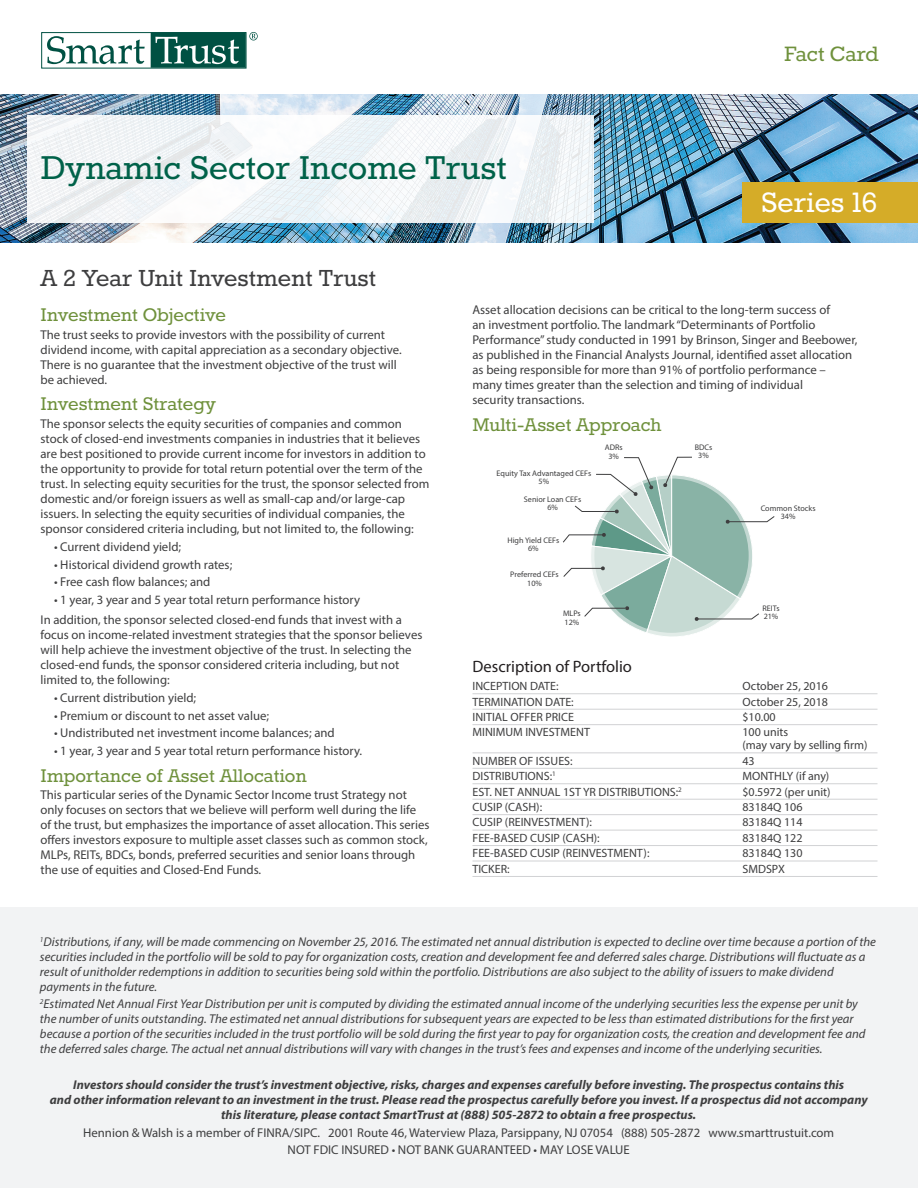
<style>
.page{position:relative;width:918px;height:1188px;background:#fff}
.page>*{position:absolute;margin:0;border:0;box-sizing:border-box;transform-origin:0 0}
.t1{font:40.5px "Rokkitt";color:#006249}
.series{font:34.5px "Rokkitt";color:#fff}
.t2{font:28.5px "Rokkitt";color:#3e3e3f}
.t3{font:25.5px "Rokkitt";color:#6f913c}
.t4{font:22.5px "Rokkitt";color:#6f913c}
.t5{font:16.5px "Myriad Pro";color:#231f20}
.body_text{font:12.75px/15px "Myriad Pro";color:#3e3e3f}
.footnote{font:italic 12.75px/15px "Myriad Pro";color:#3e3e3f}
.footer_text_-_side1{font:italic 700 12.75px/15px "Myriad Pro";color:#3e3e3f;text-align:center}
.Bulleted_Body_text{font:12.75px "Myriad Pro";color:#3e3e3f}
.footer_text_-_side1-2{font:12.75px "Myriad Pro";color:#3e3e3f}
.row_style1a{font:12px/12.8px "Myriad Pro";color:#3e3e3f}
.t6{font:8.1px/8.1px "Myriad Pro";color:#3e3e3f;text-align:center}
</style>
<div class="page">
<img style="left:0;top:94px;width:918px;height:149px">
<div style="left:41px;top:32px;width:205px;height:37px;border:1px solid #005143"></div>
<svg style="left:47px;top:36px;width:98px;height:28px"></svg>
<svg style="left:151px;top:32px;width:107px;height:36px"></svg>
<div style="left:27px;top:115px;width:567px;height:108px;background:linear-gradient(to right,#f2f5f6,#f0f4f7)"></div>
<div style="left:742px;top:182px;width:176px;height:41px;background:#d5ac28"></div>
<div style="left:0;top:907px;width:918px;height:281px;background:#f2f3f4"></div>
<hr style="left:472px;top:693px;width:406px;height:1px;background:#d1d2d4">
<hr style="left:472px;top:709px;width:406px;height:1px;background:#d1d2d4">
<hr style="left:472px;top:724px;width:406px;height:1px;background:#d1d2d4">
<hr style="left:472px;top:752px;width:406px;height:1px;background:#d1d2d4">
<hr style="left:472px;top:768px;width:406px;height:1px;background:#d1d2d4">
<hr style="left:472px;top:783px;width:406px;height:1px;background:#d1d2d4">
<hr style="left:472px;top:799px;width:406px;height:1px;background:#d1d2d4">
<hr style="left:472px;top:814px;width:406px;height:1px;background:#d1d2d4">
<hr style="left:472px;top:830px;width:406px;height:1px;background:#d1d2d4">
<hr style="left:472px;top:845px;width:406px;height:1px;background:#d1d2d4">
<hr style="left:472px;top:861px;width:406px;height:1px;background:#d1d2d4">
<hr style="left:472px;top:876px;width:406px;height:1px;background:#d1d2d4">
<svg style="left:563px;top:456px;width:212px;height:181px"></svg>
<p class="t1" style="left:40px;top:149px;width:468px">Dynamic Sector Income Trust</p>
<p class="t2" style="left:40px;top:264px;width:337px">A 2 Year Unit Investment Trust</p>
<p class="t3" style="left:784px;top:42px;width:96px">Fact Card</p>
<p class="series" style="left:761px;top:186px;width:118px">Series 16</p>
<p class="t4" style="left:40px;top:304px;width:187px">Investment Objective</p>
<p class="body_text" style="left:40px;top:327px;width:363px">The trust seeks to provide investors with the possibility of current dividend income, with capital appreciation as a secondary objective.<br>There is no guarantee that the investment objective of the trust will be achieved.</p>
<p class="t4" style="left:40px;top:394px;width:177px">Investment Strategy</p>
<p class="body_text" style="left:40px;top:416px;width:391px">The sponsor selects the equity securities of companies and common stock of closed-end investments companies in industries that it believes are best positioned to provide current income for investors in addition to the opportunity to provide for total return potential over the term of the trust. In selecting equity securities for the trust, the sponsor selected from domestic and/or foreign issuers as well as small-cap and/or large-cap issuers. In selecting the equity securities of individual companies, the sponsor considered criteria including, but not limited to, the following:</p>
<p class="Bulleted_Body_text" style="left:54px;top:539px;width:129px">• Current dividend yield;</p>
<p class="Bulleted_Body_text" style="left:54px;top:556px;width:180px">• Historical dividend growth rates;</p>
<p class="Bulleted_Body_text" style="left:54px;top:574px;width:158px">• Free cash flow balances; and</p>
<p class="Bulleted_Body_text" style="left:54px;top:592px;width:308px">• 1 year, 3 year and 5 year total return performance history</p>
<p class="body_text" style="left:40px;top:612px;width:383px">In addition, the sponsor selected closed-end funds that invest with a focus on income-related investment strategies that the sponsor believes will help achieve the investment objective of the trust. In selecting the closed-end funds, the sponsor considered criteria including, but not limited to, the following:</p>
<p class="Bulleted_Body_text" style="left:54px;top:690px;width:144px">• Current distribution yield;</p>
<p class="Bulleted_Body_text" style="left:54px;top:708px;width:217px">• Premium or discount to net asset value;</p>
<p class="Bulleted_Body_text" style="left:54px;top:725px;width:282px">• Undistributed net investment income balances; and</p>
<p class="Bulleted_Body_text" style="left:54px;top:743px;width:310px">• 1 year, 3 year and 5 year total return performance history.</p>
<p class="t4" style="left:40px;top:765px;width:268px">Importance of Asset Allocation</p>
<p class="body_text" style="left:40px;top:787px;width:391px">This particular series of the Dynamic Sector Income trust Strategy not only focuses on sectors that we believe will perform well during the life of the trust, but emphasizes the importance of asset allocation. This series offers investors exposure to multiple asset classes such as common stock, MLPs, REITs, BDCs, bonds, preferred securities and senior loans through the use of equities and Closed-End Funds.</p>
<p class="body_text" style="left:472px;top:302px;width:386px">Asset allocation decisions can be critical to the long-term success of<br>an investment portfolio. The landmark “Determinants of Portfolio Performance” study conducted in 1991 by Brinson, Singer and Beebower, as published in the Financial Analysts Journal, identified asset allocation as being responsible for more than 91% of portfolio performance – many times greater than the selection and timing of individual<br>security transactions.</p>
<p class="t4" style="left:472px;top:414px;width:191px">Multi-Asset Approach</p>
<p class="t6" style="left:497px;top:469px;width:96px">Equity Tax Advantaged CEFs<br>5%</p>
<p class="t6" style="left:524px;top:495px;width:59px">Senior Loan CEFs<br>6%</p>
<p class="t6" style="left:507px;top:536px;width:53px">High Yield CEFs<br>6%</p>
<p class="t6" style="left:510px;top:571px;width:50px">Preferred CEFs<br>10%</p>
<p class="t6" style="left:563px;top:610px;width:19px;text-align:left">MLPs<br>12%</p>
<p class="t6" style="left:605px;top:444px;width:19px">ADRs<br>3%</p>
<p class="t6" style="left:695px;top:443px;width:19px">BDCs<br>3%</p>
<p class="t6" style="left:761px;top:504px;width:56px">Common Stocks<br>34%</p>
<p class="t6" style="left:763px;top:604px;width:19px;text-align:left">REITs<br>21%</p>
<p class="t5" style="left:472px;top:656px;width:161px">Description of Portfolio</p>
<p class="row_style1a" style="left:472px;top:680px;width:88px">INCEPTION DATE:</p>
<p class="row_style1a" style="left:742px;top:680px;width:87px">October 25, 2016</p>
<p class="row_style1a" style="left:472px;top:695px;width:103px">TERMINATION DATE:</p>
<p class="row_style1a" style="left:742px;top:695px;width:87px">October 25, 2018</p>
<p class="row_style1a" style="left:472px;top:710px;width:103px">INITIAL OFFER PRICE</p>
<p class="row_style1a" style="left:742px;top:710px;width:35px">$10.00</p>
<p class="row_style1a" style="left:472px;top:726px;width:119px">MINIMUM INVESTMENT</p>
<p class="row_style1a" style="left:742px;top:726px;width:126px">100 units<br>(may vary by selling firm)</p>
<p class="row_style1a" style="left:472px;top:754px;width:102px">NUMBER OF ISSUES:</p>
<p class="row_style1a" style="left:742px;top:754px;width:14px">43</p>
<p class="row_style1a" style="left:472px;top:770px;width:85px">DISTRIBUTIONS:<sup>1</sup></p>
<p class="row_style1a" style="left:742px;top:770px;width:88px">MONTHLY (if any)</p>
<p class="row_style1a" style="left:472px;top:785px;width:211px">EST. NET ANNUAL 1ST YR DISTRIBUTIONS:<sup>2</sup></p>
<p class="row_style1a" style="left:742px;top:785px;width:90px">$0.5972 (per unit)</p>
<p class="row_style1a" style="left:472px;top:800px;width:71px">CUSIP (CASH):</p>
<p class="row_style1a" style="left:742px;top:800px;width:62px">83184Q 106</p>
<p class="row_style1a" style="left:472px;top:816px;width:121px">CUSIP (REINVESTMENT):</p>
<p class="row_style1a" style="left:742px;top:816px;width:62px">83184Q 114</p>
<p class="row_style1a" style="left:472px;top:831px;width:129px">FEE-BASED CUSIP (CASH):</p>
<p class="row_style1a" style="left:742px;top:831px;width:62px">83184Q 122</p>
<p class="row_style1a" style="left:472px;top:847px;width:179px">FEE-BASED CUSIP (REINVESTMENT):</p>
<p class="row_style1a" style="left:742px;top:847px;width:62px">83184Q 130</p>
<p class="row_style1a" style="left:472px;top:862px;width:39px">TICKER:</p>
<p class="row_style1a" style="left:742px;top:862px;width:44px">SMDSPX</p>
<p class="footnote" style="left:40px;top:934px;width:838px"><sup>1</sup>Distributions, if any, will be made commencing on November 25, 2016. The estimated net annual distribution is expected to decline over time because a portion of the securities included in the portfolio will be sold to pay for organization costs, creation and development fee and deferred sales charge. Distributions will fluctuate as a result of unitholder redemptions in addition to securities being sold within the portfolio. Distributions are also subject to the ability of issuers to make dividend payments in the future.</p>
<p class="footnote" style="left:40px;top:996px;width:827px"><sup>2</sup>Estimated Net Annual First Year Distribution per unit is computed by dividing the estimated annual income of the underlying securities less the expense per unit by the number of units outstanding. The estimated net annual distributions for subsequent years are expected to be less than estimated distributions for the first year because a portion of the securities included in the trust portfolio will be sold during the first year to pay for organization costs, the creation and development fee and the deferred sales charge. The actual net annual distributions will vary with changes in the trust’s fees and expenses and income of the underlying securities.</p>
<p class="footer_text_-_side1" style="left:50px;top:1077px;width:819px">Investors should consider the trust’s investment objective, risks, charges and expenses carefully before investing. The prospectus contains this<br>and other information relevant to an investment in the trust. Please read the prospectus carefully before you invest. If a prospectus did not accompany this literature, please contact SmartTrust at (888) 505-2872 to obtain a free prospectus.</p>
<p class="footer_text_-_side1-2" style="left:83px;top:1124px;width:753px">Hennion &amp; Walsh is a member of FINRA/SIPC. 2001 Route 46, Waterview Plaza, Parsippany, NJ 07054 (888) 505-2872 www.smarttrustuit.com</p>
<p class="footer_text_-_side1-2" style="left:288px;top:1142px;width:344px">NOT FDIC INSURED • NOT BANK GUARANTEED • MAY LOSE VALUE</p>
</div>
